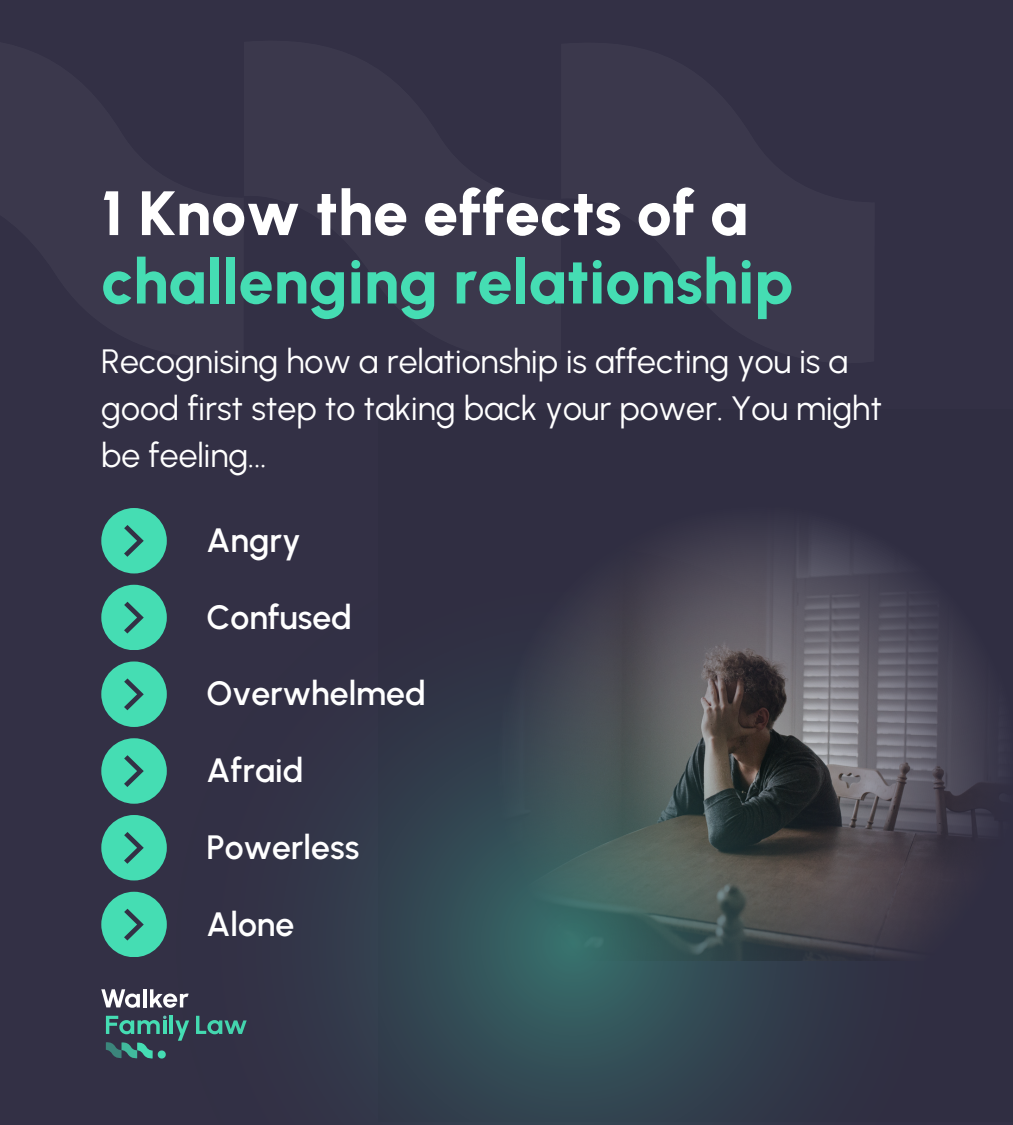
<style>
.page{position:relative;width:1013px;height:1125px;background:#fff}
.page>*{position:absolute;margin:0;border:0;box-sizing:border-box;transform-origin:0 0}
.t1{font:800 62.5px/68.5px "Urbanist";color:#45ddb3}
.t2{font:33.75px/46.9px "Urbanist";color:#fff}
.t3{font:600 33.75px "Urbanist";color:#fff}
.s1{color:#fff}
</style>
<div class="page">
<div style="left:0;top:0;width:1012px;height:1125px;background:#333045"></div>
<svg style="left:101px;top:989px;width:39px;height:19px"></svg>
<hr style="left:143px;top:989px;width:4px;height:18px;background:#fff">
<svg style="left:150px;top:989px;width:24px;height:19px"></svg>
<hr style="left:170px;top:1016px;width:3px;height:18px;background:#45ddb3">
<svg style="left:106px;top:1042px;width:60px;height:17px"></svg>
<svg style="left:106px;top:1016px;width:60px;height:18px"></svg>
<svg style="left:174px;top:544px;width:797px;height:581px"></svg>
<div style="left:101px;top:508px;width:66px;height:65px;background:#45ddb3;border-radius:50%"></div>
<svg style="left:124px;top:525px;width:20px;height:32px"></svg>
<div style="left:101px;top:585px;width:66px;height:65px;background:#45ddb3;border-radius:50%"></div>
<svg style="left:124px;top:602px;width:20px;height:32px"></svg>
<div style="left:101px;top:661px;width:66px;height:66px;background:#45ddb3;border-radius:50%"></div>
<svg style="left:124px;top:678px;width:20px;height:32px"></svg>
<div style="left:101px;top:738px;width:66px;height:66px;background:#45ddb3;border-radius:50%"></div>
<svg style="left:124px;top:755px;width:20px;height:32px"></svg>
<div style="left:101px;top:815px;width:66px;height:65px;background:#45ddb3;border-radius:50%"></div>
<svg style="left:124px;top:832px;width:20px;height:32px"></svg>
<div style="left:101px;top:892px;width:66px;height:65px;background:#45ddb3;border-radius:50%"></div>
<svg style="left:124px;top:909px;width:20px;height:32px"></svg>
<p class="t1" style="left:101px;top:179px;width:693px"><span class="s1">1 Know the effects of a </span>challenging relationship</p>
<p class="t2" style="left:101px;top:338px;width:782px">Recognising how a relationship is affecting you is a good first step to taking back your power. You might be feeling...</p>
<p class="t3" style="left:206px;top:520px;width:96px">Angry</p>
<p class="t3" style="left:206px;top:597px;width:147px">Confused</p>
<p class="t3" style="left:206px;top:673px;width:221px">Overwhelmed</p>
<p class="t3" style="left:206px;top:750px;width:98px">Afraid</p>
<p class="t3" style="left:206px;top:827px;width:154px">Powerless</p>
<p class="t3" style="left:206px;top:904px;width:89px">Alone</p>
</div>
